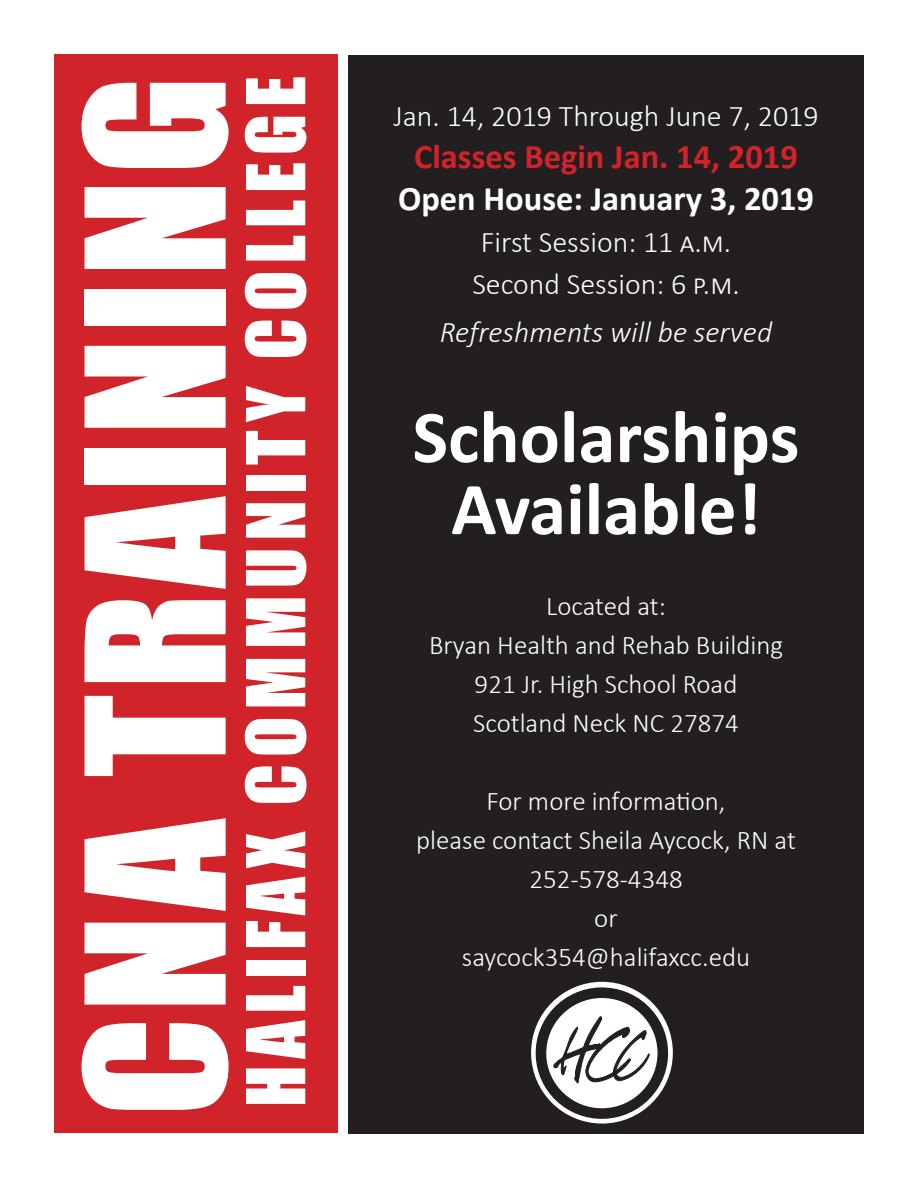
<style>
.page{position:relative;width:918px;height:1188px;background:#fff}
.page>*{position:absolute;margin:0;border:0;box-sizing:border-box;transform-origin:0 0}
.t1{font:178.5px "Impact";letter-spacing:.03em;color:#fff}
.t2{font:75px "Impact";letter-spacing:.09em;color:#fff}
.t3{font:700 75px/72px "Calibri";color:#fff;text-align:center}
.t4{font:700 34.5px "Calibri";color:#d1232a}
.t5{font:700 34.5px "Calibri";color:#fff}
.t6{font:300 30px/42px "Calibri";color:#fff}
.t7{font:italic 300 30px "Calibri";color:#fff}
.t8{font:300 27px/39px "Calibri";color:#fff;text-align:center}
</style>
<div class="page">
<div style="left:55px;top:55px;width:283px;height:1078px;background:#d1232a"></div>
<div style="left:348px;top:56px;width:516px;height:1078px;background:#231f20"></div>
<svg style="left:531px;top:982px;width:142px;height:142px"></svg>
<svg style="left:534px;top:986px;width:130px;height:135px"></svg>
<h1 class="t1" style="left:17px;top:1116px;width:1042px;rotate:-90deg">CNA TRAINING</h1>
<h2 class="t2" style="left:218px;top:1107px;width:1033px;rotate:-90deg">HALIFAX COMMUNITY COLLEGE</h2>
<p class="t6" style="left:393px;top:95px;width:427px">Jan. 14, 2019 Through June 7, 2019</p>
<p class="t4" style="left:414px;top:135px;width:385px">Classes Begin Jan. 14, 2019</p>
<p class="t5" style="left:398px;top:176px;width:418px">Open House: January 3, 2019</p>
<p class="t6" style="left:472px;top:221px;width:269px">First Session: 11 a.m.<br>Second Session: 6 p.m.</p>
<p class="t7" style="left:440px;top:313px;width:334px">Refreshments will be served</p>
<h2 class="t3" style="left:413px;top:401px;width:388px">Scholarships<br>Available!</h2>
<p class="t8" style="left:429px;top:586px;width:356px">Located at:<br>Bryan Health and Rehab Building<br>921 Jr. High School Road<br>Scotland Neck NC 27874</p>
<p class="t8" style="left:416px;top:781px;width:381px">For more information,<br>please contact Sheila Aycock, RN at<br>252-578-4348<br>or<br>saycock354@halifaxcc.edu</p>
</div>
